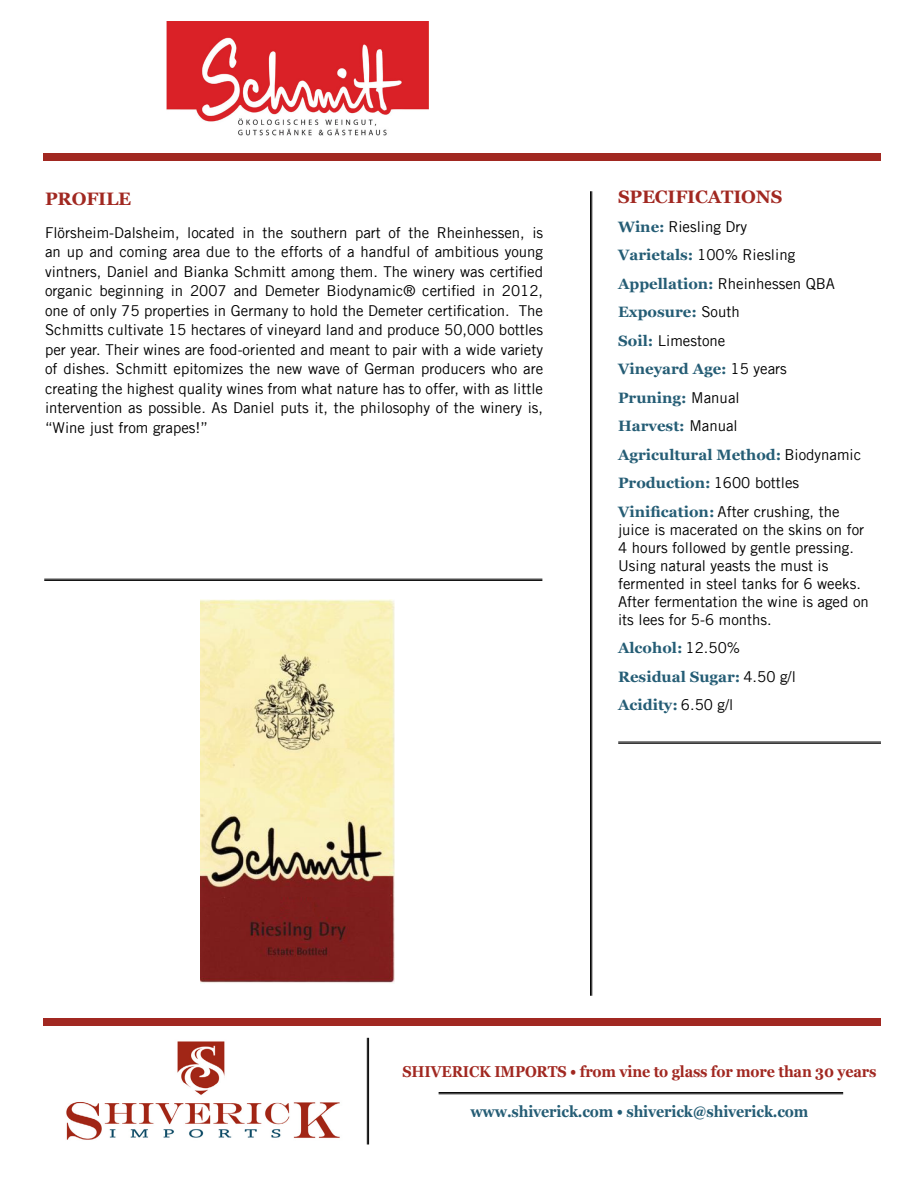
<style>
.page{position:relative;width:918px;height:1188px;background:#fff}
.page>*{position:absolute;margin:0;border:0;box-sizing:border-box;transform-origin:0 0}
.t1{font:700 18px "Georgia";letter-spacing:-.01em;color:#a12821}
.t2{font:700 15.75px "Georgia";letter-spacing:-.01em;color:#a12821;scale:.91 1}
.t3{font:700 15.75px "Georgia";letter-spacing:-.01em;color:#255d75;scale:.91 1}
.t4{font:15px/19.5px "Trade Gothic LT";color:#000}
.t5{font:700 15px/28.5px "Georgia";color:#255d75}
.s1{font-family:"Georgia";font-weight:700;color:#255d75}
.s2{font-family:"Trade Gothic LT";font-weight:400;color:#000}
</style>
<div class="page">
<img style="left:167px;top:21px;width:261px;height:115px">
<img style="left:201px;top:600px;width:193px;height:383px">
<hr style="left:618px;top:742px;width:263px;height:1px;background:#000">
<hr style="left:618px;top:743px;width:263px;height:1px;background:#000">
<hr style="left:439px;top:1092px;width:404px;height:1px;background:#000">
<hr style="left:439px;top:1094px;width:404px;height:1px;background:#000">
<div style="left:44px;top:153px;width:837px;height:7px;background:#a12821"></div>
<hr style="left:44px;top:579px;width:498px;height:1px;background:#000">
<hr style="left:44px;top:580px;width:498px;height:1px;background:#000">
<div style="left:44px;top:1018px;width:837px;height:7px;background:#a12821"></div>
<img style="left:66px;top:1041px;width:274px;height:99px">
<hr style="left:590px;top:191px;width:1px;height:805px;background:#000">
<hr style="left:592px;top:191px;width:1px;height:805px;background:#000">
<hr style="left:367px;top:1038px;width:1px;height:106px;background:#000">
<hr style="left:368px;top:1038px;width:1px;height:106px;background:#000">
<p class="t1" style="left:45px;top:185px;width:88px">PROFILE</p>
<p class="t4" style="left:45px;top:223px;width:500px;text-align:justify">Flörsheim-Dalsheim, located in the southern part of the Rheinhessen, is an up and coming area due to the efforts of a handful of ambitious young vintners, Daniel and Bianka Schmitt among them. The winery was certified organic beginning in 2007 and Demeter Biodynamic® certified in 2012, one of only 75 properties in Germany to hold the Demeter certification. The Schmitts cultivate 15 hectares of vineyard land and produce 50,000 bottles per year. Their wines are food-oriented and meant to pair with a wide variety of dishes. Schmitt epitomizes the new wave of German producers who are creating the highest quality wines from what nature has to offer, with as little intervention as possible. As Daniel puts it, the philosophy of the winery is, “Wine just from grapes!”</p>
<p class="t1" style="left:618px;top:184px;width:166px">SPECIFICATIONS</p>
<p class="t4" style="left:618px;top:212px;width:218px;line-height:28.5px"><span class="s1">Wine:</span> Riesling Dry<br><span class="s1">Varietals:</span> 100% Riesling<br><span class="s1">Appellation:</span> Rheinhessen QBA</p>
<p class="t5" style="left:618px;top:297px;width:123px">Exposure: <span class="s2">South</span></p>
<p class="t4" style="left:618px;top:331px;width:109px"><span class="s1">Soil:</span> Limestone</p>
<p class="t5" style="left:618px;top:354px;width:245px">Vineyard Age: <span class="s2">15 years<br></span>Pruning: <span class="s2">Manual<br></span>Harvest: <span class="s2">Manual<br></span>Agricultural Method: <span class="s2">Biodynamic<br></span>Production: <span class="s2">1600 bottles</span></p>
<p class="t4" style="left:618px;top:502px;width:252px;line-height:18px"><span class="s1">Vinification:</span> After crushing, the juice is macerated on the skins on for 4 hours followed by gentle pressing.<br>Using natural yeasts the must is fermented in steel tanks for 6 weeks.<br>After fermentation the wine is aged on its lees for 5-6 months.</p>
<p class="t5" style="left:618px;top:633px;width:179px">Alcohol: <span class="s2">12.50%<br></span>Residual Sugar: <span class="s2">4.50 g/l<br></span>Acidity: <span class="s2">6.50 g/l</span></p>
<p class="t2" style="left:402px;top:1060px;width:523px">SHIVERICK IMPORTS • from vine to glass for more than 30 years</p>
<p class="t3" style="left:470px;top:1100px;width:373px">www.shiverick.com • shiverick@shiverick.com</p>
</div>
